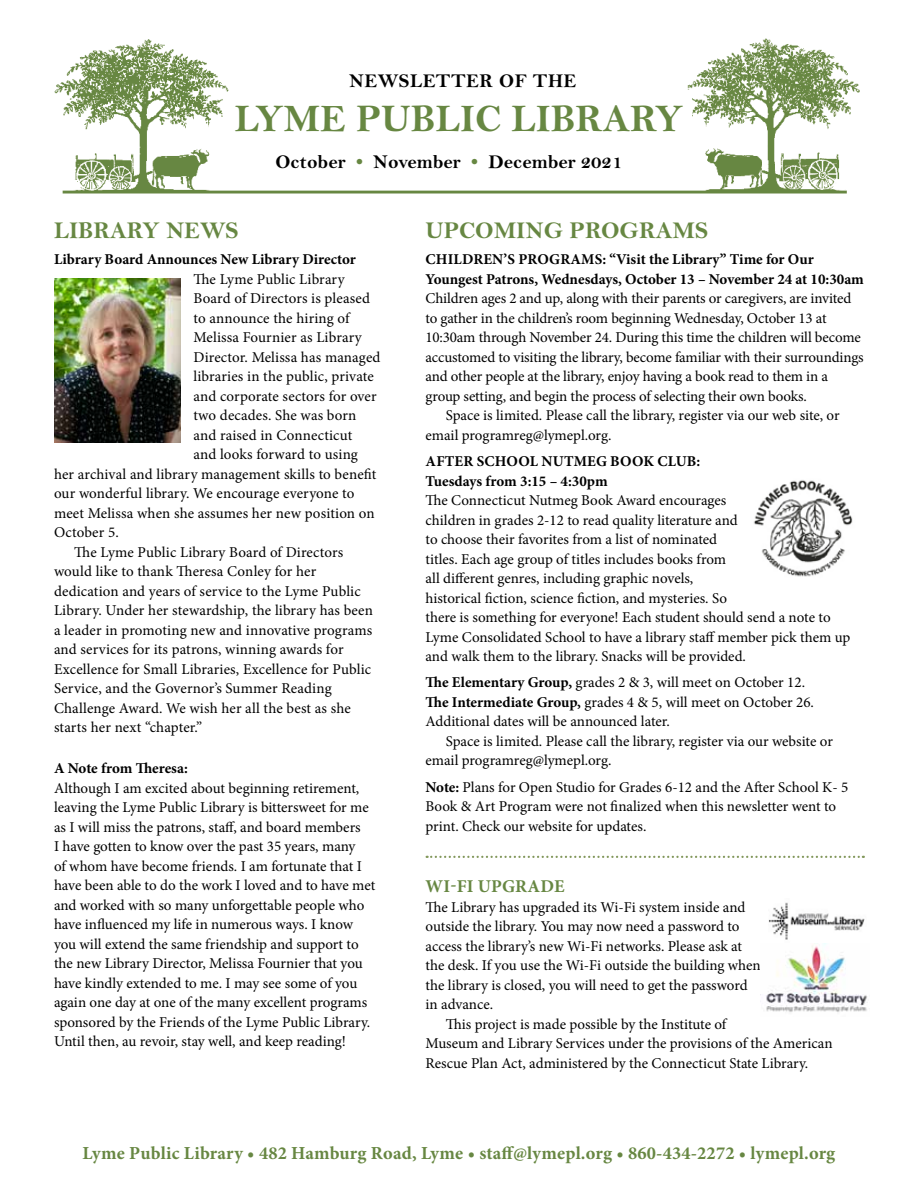
<style>
.page{position:relative;width:918px;height:1188px;background:#fff}
.page>*{position:absolute;margin:0;border:0;box-sizing:border-box;transform-origin:0 0}
.t1{font:700 39px "Bell";color:#678742}
.t2{font:700 24px "Bell";color:#678742}
.t3{font:700 19.5px "Bell";color:#000}
.t4{font:700 19.5px "Bell";letter-spacing:.025em;color:#000}
.t5{font:700 18.3px "Minion Pro";letter-spacing:.01em;color:#678742}
.t6{font:700 18px "Minion Pro";letter-spacing:.01em;color:#678742}
.t7{font:15px/19.5px "Minion Pro";color:#000}
.t8{font:700 15px/19.5px "Minion Pro";color:#000}
.s1{color:#678742}
.s2{font-weight:700}
</style>
<div class="page">
<img style="left:54px;top:38px;width:806px;height:156px">
<img style="left:766px;top:944px;width:102px;height:69px">
<img style="left:753px;top:480px;width:100px;height:97px">
<svg style="left:427px;top:856px;width:437px;height:2px"></svg>
<img style="left:769px;top:902px;width:96px;height:38px">
<img style="left:54px;top:278px;width:126px;height:165px">
<h3 class="t4" style="left:349px;top:70px;width:229px">NEWSLETTER OF THE</h3>
<h1 class="t1" style="left:235px;top:97px;width:450px">LYME PUBLIC LIBRARY</h1>
<h3 class="t3" style="left:275px;top:151px;width:348px">October <span class="s1">•</span> November <span class="s1">•</span> December 2021</h3>
<h2 class="t2" style="left:54px;top:217px;width:186px">LIBRARY NEWS</h2>
<p class="t8" style="left:54px;top:250px;width:303px">Library Board Announces New Library Director</p>
<p class="t7" style="left:194px;top:269px;width:153px">The Lyme Public Library</p>
<p class="t7" style="left:194px;top:289px;width:178px">Board of Directors is pleased</p>
<p class="t7" style="left:194px;top:308px;width:158px">to announce the hiring of</p>
<p class="t7" style="left:194px;top:328px;width:170px">Melissa Fournier as Library</p>
<p class="t7" style="left:194px;top:347px;width:189px">Director. Melissa has managed</p>
<p class="t7" style="left:194px;top:367px;width:182px">libraries in the public, private</p>
<p class="t7" style="left:194px;top:386px;width:185px">and corporate sectors for over</p>
<p class="t7" style="left:194px;top:406px;width:164px">two decades. She was born</p>
<p class="t7" style="left:194px;top:425px;width:160px">and raised in Connecticut</p>
<p class="t7" style="left:194px;top:445px;width:166px">and looks forward to using</p>
<p class="t7" style="left:54px;top:464px;width:324px">her archival and library management skills to benefit</p>
<p class="t7" style="left:54px;top:484px;width:302px">our wonderful library. We encourage everyone to</p>
<p class="t7" style="left:54px;top:503px;width:322px">meet Melissa when she assumes her new position on</p>
<p class="t7" style="left:54px;top:523px;width:66px">October 5.</p>
<p class="t7" style="left:74px;top:542px;width:270px">The Lyme Public Library Board of Directors</p>
<p class="t7" style="left:54px;top:562px;width:264px">would like to thank Theresa Conley for her</p>
<p class="t7" style="left:54px;top:581px;width:308px">dedication and years of service to the Lyme Public</p>
<p class="t7" style="left:54px;top:601px;width:320px">Library. Under her stewardship, the library has been</p>
<p class="t7" style="left:54px;top:620px;width:320px">a leader in promoting new and innovative programs</p>
<p class="t7" style="left:54px;top:640px;width:291px">and services for its patrons, winning awards for</p>
<p class="t7" style="left:54px;top:659px;width:319px">Excellence for Small Libraries, Excellence for Public</p>
<p class="t7" style="left:54px;top:679px;width:279px">Service, and the Governor’s Summer Reading</p>
<p class="t7" style="left:54px;top:698px;width:298px">Challenge Award. We wish her all the best as she</p>
<p class="t7" style="left:54px;top:718px;width:150px">starts her next “chapter.”</p>
<p class="t8" style="left:54px;top:759px;width:135px">A Note from Theresa:</p>
<p class="t7" style="left:54px;top:778px;width:323px">Although I am excited about beginning retirement, leaving the Lyme Public Library is bittersweet for me as I will miss the patrons, staff, and board members<br>I have gotten to know over the past 35 years, many<br>of whom have become friends. I am fortunate that I have been able to do the work I loved and to have met and worked with so many unforgettable people who have influenced my life in numerous ways. I know you will extend the same friendship and support to the new Library Director, Melissa Fournier that you have kindly extended to me. I may see some of you again one day at one of the many excellent programs sponsored by the Friends of the Lyme Public Library.<br>Until then, au revoir, stay well, and keep reading!</p>
<h2 class="t2" style="left:426px;top:217px;width:284px">UPCOMING PROGRAMS</h2>
<p class="t8" style="left:426px;top:250px;width:440px">CHILDREN’S PROGRAMS: “Visit the Library” Time for Our<br>Youngest Patrons, Wednesdays, October 13 – November 24 at 10:30am</p>
<p class="t7" style="left:426px;top:289px;width:427px">Children ages 2 and up, along with their parents or caregivers, are invited</p>
<p class="t7" style="left:426px;top:308px;width:403px">to gather in the children’s room beginning Wednesday, October 13 at</p>
<p class="t7" style="left:426px;top:328px;width:437px">10:30am through November 24. During this time the children will become</p>
<p class="t7" style="left:426px;top:347px;width:440px">accustomed to visiting the library, become familiar with their surroundings</p>
<p class="t7" style="left:426px;top:367px;width:404px">and other people at the library, enjoy having a book read to them in a</p>
<p class="t7" style="left:426px;top:386px;width:383px">group setting, and begin the process of selecting their own books.</p>
<p class="t7" style="left:446px;top:406px;width:395px">Space is limited. Please call the library, register via our web site, or</p>
<p class="t7" style="left:426px;top:425px;width:188px">email programreg@lymepl.org.</p>
<p class="t8" style="left:426px;top:451px;width:276px">AFTER SCHOOL NUTMEG BOOK CLUB:<br>Tuesdays from 3:15 – 4:30pm</p>
<p class="t7" style="left:426px;top:491px;width:426px">The Connecticut Nutmeg Book Award encourages<br>children in grades 2-12 to read quality literature and<br>to choose their favorites from a list of nominated<br>titles. Each age group of titles includes books from<br>all different genres, including graphic novels,<br>historical fiction, science fiction, and mysteries. So<br>there is something for everyone! Each student should send a note to Lyme Consolidated School to have a library staff member pick them up and walk them to the library. Snacks will be provided.</p>
<p class="t7" style="left:426px;top:673px;width:390px"><span class="s2">The Elementary Group,</span> grades 2 &amp; 3, will meet on October 12.<br><span class="s2">The Intermediate Group,</span> grades 4 &amp; 5, will meet on October 26.<br>Additional dates will be announced later.</p>
<p class="t7" style="left:426px;top:731px;width:409px;text-indent:20px">Space is limited. Please call the library, register via our website or email programreg@lymepl.org.</p>
<p class="t7" style="left:426px;top:777px;width:424px"><span class="s2">Note:</span> Plans for Open Studio for Grades 6-12 and the After School K- 5<br>Book &amp; Art Program were not finalized when this newsletter went to print. Check our website for updates.</p>
<p class="t6" style="left:426px;top:874px;width:140px">WI-FI UPGRADE</p>
<p class="t7" style="left:426px;top:897px;width:321px">The Library has upgraded its Wi-Fi system inside and</p>
<p class="t7" style="left:426px;top:917px;width:316px">outside the library. You may now need a password to</p>
<p class="t7" style="left:426px;top:936px;width:318px">access the library’s new Wi-Fi networks. Please ask at</p>
<p class="t7" style="left:426px;top:956px;width:337px">the desk. If you use the Wi-Fi outside the building when</p>
<p class="t7" style="left:426px;top:975px;width:324px">the library is closed, you will need to get the password</p>
<p class="t7" style="left:426px;top:995px;width:69px">in advance.</p>
<p class="t7" style="left:446px;top:1014px;width:282px">This project is made possible by the Institute of</p>
<p class="t7" style="left:426px;top:1034px;width:409px">Museum and Library Services under the provisions of the American</p>
<p class="t7" style="left:426px;top:1053px;width:384px">Rescue Plan Act, administered by the Connecticut State Library.</p>
<p class="t5" style="left:83px;top:1141px;width:754px">Lyme Public Library • 482 Hamburg Road, Lyme • staff@lymepl.org • 860-434-2272 • lymepl.org</p>
</div>
